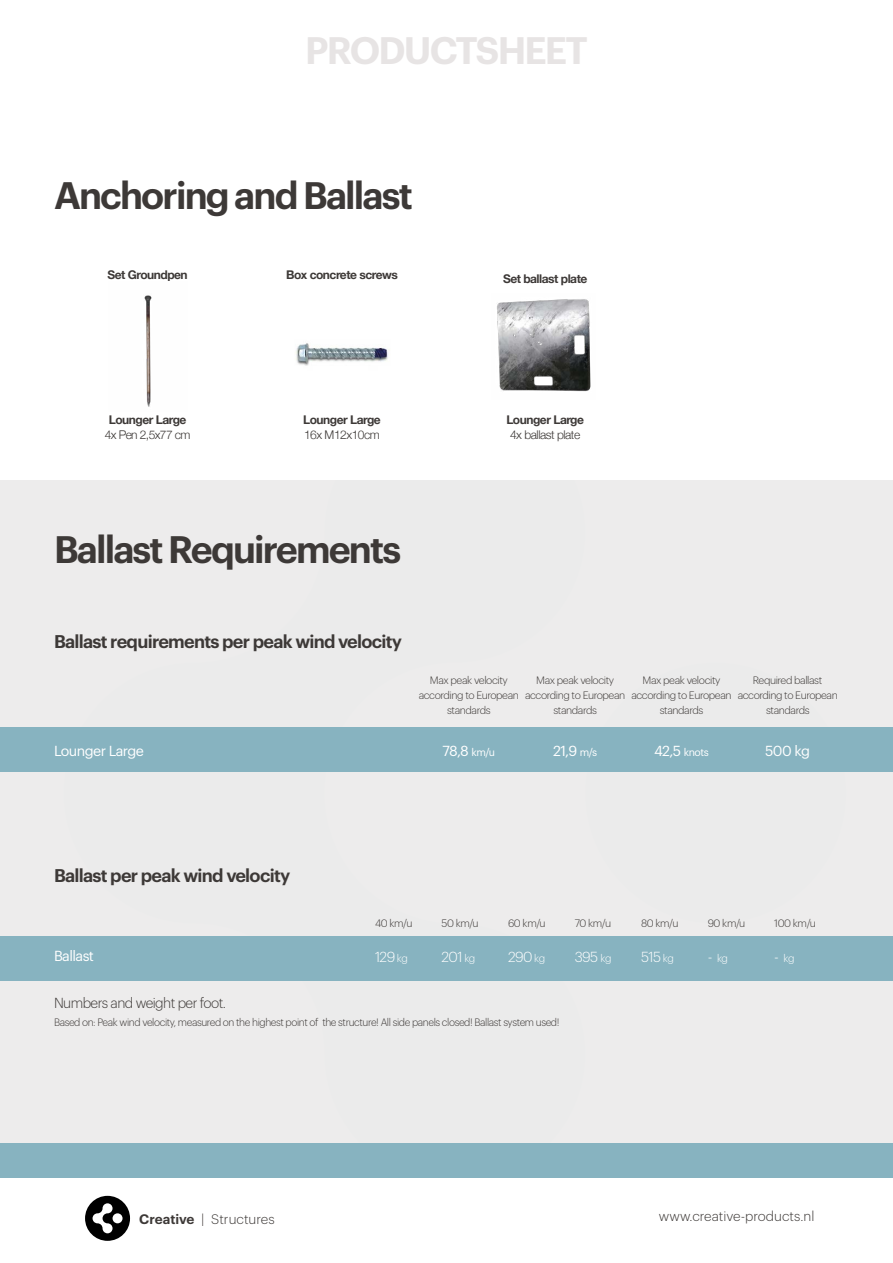
<style>
.page{position:relative;width:893px;height:1263px;background:#fff}
.page>*{position:absolute;margin:0;border:0;box-sizing:border-box;transform-origin:0 0}
.t1{font:600 37.5px "Graphik";letter-spacing:-.05em;color:#3d3937}
.t2{font:600 37.5px "Graphik";letter-spacing:-.05em;color:#e7e4e4}
.t3{font:600 18px "Graphik";letter-spacing:-.04em;color:#3d3937}
.t4{font:14.25px "Graphik";letter-spacing:-.04em;color:#fff}
.t5{font:300 14.25px "Graphik";letter-spacing:-.04em;color:#fff}
.t6{font:300 14.25px "Graphik";letter-spacing:-.04em;color:#3d3937}
.t7{font:300 13.5px "Graphik";color:#3d3937}
.t8{font:700 12px "Helvetica Neue";letter-spacing:-.04em;color:#3d3937}
.t9{font:300 12px "Helvetica Neue";letter-spacing:-.04em;color:#3d3937}
.t10{font:300 10.5px "Graphik";letter-spacing:-.04em;color:#3d3937}
.t11{font:10.5px "Graphik";letter-spacing:-.04em;color:#fff}
.t12{font:300 10.5px "Graphik";color:#fff}
.s1{font-size:10.5px}
.s2{font-size:14.25px}
.s3{font-weight:600}
</style>
<div class="page">
<div style="left:0;top:480px;width:893px;height:663px;background:#edecec"></div>
<div style="left:0;top:936px;width:893px;height:44px;background:#87b3c0"></div>
<div style="left:0;top:727px;width:893px;height:45px;background:#87b3c0"></div>
<div style="left:0;top:1143px;width:893px;height:35px;background:#87b3c0"></div>
<svg style="left:85px;top:1196px;width:45px;height:45px"></svg>
<img style="left:296px;top:343px;width:92px;height:23px">
<img style="left:144px;top:295px;width:8px;height:112px">
<img style="left:497px;top:299px;width:94px;height:93px">
<h1 class="t2" style="left:305px;top:22px;width:284px">PRODUCTSHEET</h1>
<h1 class="t1" style="left:54px;top:167px;width:360px">Anchoring and Ballast</h1>
<p class="t8" style="left:107px;top:266px;width:82px">Set Groundpen</p>
<p class="t8" style="left:109px;top:410px;width:79px">Lounger Large</p>
<p class="t9" style="left:105px;top:425px;width:87px">4x Pen 2,5x77 cm</p>
<p class="t8" style="left:286px;top:266px;width:113px">Box concrete screws</p>
<p class="t8" style="left:303px;top:410px;width:79px">Lounger Large</p>
<p class="t9" style="left:304px;top:425px;width:77px">16x M12x10cm</p>
<h1 class="t1" style="left:54px;top:521px;width:349px">Ballast Requirements</h1>
<h2 class="t3" style="left:54px;top:628px;width:350px">Ballast requirements per peak wind velocity</h2>
<p class="t8" style="left:503px;top:269px;width:86px">Set ballast plate</p>
<p class="t8" style="left:506px;top:410px;width:79px">Lounger Large</p>
<p class="t9" style="left:510px;top:425px;width:72px">4x ballast plate</p>
<p class="t10" style="left:430px;top:673px;width:79px">Max peak velocity</p>
<p class="t10" style="left:536px;top:673px;width:79px">Max peak velocity</p>
<p class="t10" style="left:642px;top:673px;width:79px">Max peak velocity</p>
<p class="t10" style="left:753px;top:673px;width:71px">Required ballast</p>
<p class="t10" style="left:419px;top:688px;width:421px">according to European according to European according to European according to European</p>
<p class="t10" style="left:447px;top:703px;width:45px">standards</p>
<p class="t10" style="left:553px;top:703px;width:45px">standards</p>
<p class="t10" style="left:660px;top:703px;width:45px">standards</p>
<p class="t10" style="left:766px;top:703px;width:45px">standards</p>
<h3 class="t4" style="left:54px;top:740px;width:91px">Lounger Large</h3>
<h3 class="t4" style="left:443px;top:740px;width:54px">78,8 <span class="s1">km/u</span></h3>
<h3 class="t4" style="left:553px;top:740px;width:46px">21,9 <span class="s1">m/s</span></h3>
<p class="t11" style="left:654px;top:744px;width:56px"><span class="s2">42,5</span> knots</p>
<h3 class="t4" style="left:765px;top:740px;width:46px">500 kg</h3>
<h2 class="t3" style="left:54px;top:862px;width:238px">Ballast per peak wind velocity</h2>
<p class="t10" style="left:375px;top:916px;width:39px">40 km/u</p>
<p class="t10" style="left:442px;top:916px;width:39px">50 km/u</p>
<p class="t10" style="left:508px;top:916px;width:39px">60 km/u</p>
<p class="t10" style="left:575px;top:916px;width:38px">70 km/u</p>
<p class="t10" style="left:641px;top:916px;width:39px">80 km/u</p>
<p class="t10" style="left:708px;top:916px;width:39px">90 km/u</p>
<p class="t10" style="left:774px;top:916px;width:43px">100 km/u</p>
<h3 class="t4" style="left:54px;top:945px;width:42px">Ballast</h3>
<h3 class="t5" style="left:375px;top:946px;width:34px">129 <span class="s1">kg</span></h3>
<h3 class="t5" style="left:442px;top:946px;width:35px">201 <span class="s1">kg</span></h3>
<h3 class="t5" style="left:508px;top:946px;width:38px">290 <span class="s1">kg</span></h3>
<h3 class="t5" style="left:575px;top:946px;width:38px">395 <span class="s1">kg</span></h3>
<h3 class="t5" style="left:641px;top:946px;width:34px">515 <span class="s1">kg</span></h3>
<p class="t12" style="left:708px;top:950px;width:22px"><span class="s2">-</span> kg</p>
<p class="t12" style="left:774px;top:950px;width:22px"><span class="s2">-</span> kg</p>
<h3 class="t6" style="left:54px;top:992px;width:174px">Numbers and weight per foot.</h3>
<p class="t10" style="left:54px;top:1015px;width:507px">Based on: Peak wind velocity, measured on the highest point of the structure! All side panels closed! Ballast system used!</p>
<p class="t7" style="left:139px;top:1209px;width:137px"><span class="s3">Creative</span> | Structures</p>
<p class="t7" style="left:659px;top:1206px;width:157px">www.creative-products.nl</p>
</div>
